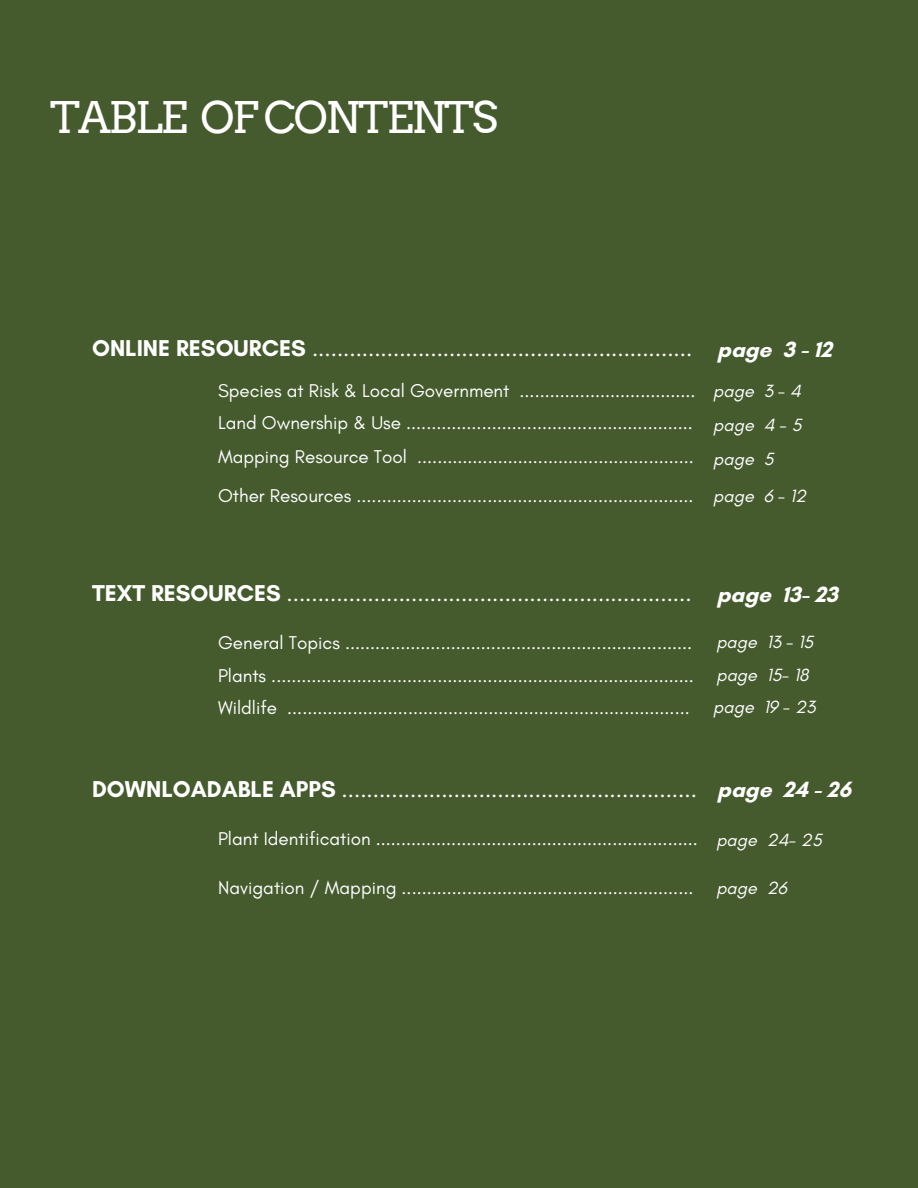
<style>
.page{position:relative;width:918px;height:1188px;background:#455b2e}
.page>*{position:absolute;margin:0;border:0;box-sizing:border-box;transform-origin:0 0}
.t1{font:43.65px "Arvo";letter-spacing:-.05em;color:#fff}
.t2{font:23.4px "Glacial Indifference";color:#fff}
.t3{font:700 22.5px "Glacial Indifference";color:#fff}
.t4{font:18.9px "Glacial Indifference";color:#fff}
.t5{font:italic 18px "Glacial Indifference";color:#fff}
.s1{font-weight:700}
</style>
<div class="page">
<p class="t1" style="left:50px;top:91px;width:450px">TABLE OF CONTENTS</p>
<p class="t2" style="left:92px;top:334px;width:602px"><span class="s1">ONLINE RESOURCES</span> .............................................................</p>
<p class="t3" style="left:717px;top:336px;width:116px">page 3 - 12</p>
<p class="t4" style="left:218px;top:379px;width:479px">Species at Risk &amp; Local Government ...................................</p>
<p class="t5" style="left:713px;top:380px;width:89px">page 3 - 4</p>
<p class="t5" style="left:713px;top:414px;width:90px">page 4 - 5</p>
<p class="t5" style="left:713px;top:448px;width:62px">page 5</p>
<p class="t4" style="left:218px;top:411px;width:476px">Land Ownership &amp; Use .........................................................</p>
<p class="t4" style="left:218px;top:445px;width:477px">Mapping Resource Tool .......................................................</p>
<p class="t4" style="left:218px;top:484px;width:477px">Other Resources ...................................................................</p>
<p class="t5" style="left:713px;top:485px;width:94px">page 6 - 12</p>
<p class="t2" style="left:92px;top:579px;width:601px"><span class="s1">TEXT RESOURCES</span> .................................................................</p>
<p class="t3" style="left:717px;top:580px;width:123px">page 13- 23</p>
<p class="t4" style="left:218px;top:631px;width:476px">General Topics .....................................................................</p>
<p class="t4" style="left:218px;top:664px;width:477px">Plants ....................................................................................</p>
<p class="t4" style="left:218px;top:696px;width:473px">Wildlife ................................................................................</p>
<p class="t5" style="left:716px;top:631px;width:99px">page 13 - 15</p>
<p class="t5" style="left:716px;top:664px;width:94px">page 15- 18</p>
<p class="t5" style="left:713px;top:696px;width:104px">page 19 - 23</p>
<p class="t2" style="left:92px;top:774px;width:606px"><span class="s1">DOWNLOADABLE APPS</span> .........................................................</p>
<p class="t3" style="left:717px;top:775px;width:136px">page 24 - 26</p>
<p class="t4" style="left:218px;top:827px;width:481px">Plant Identification ................................................................</p>
<p class="t4" style="left:218px;top:876px;width:477px">Navigation / Mapping ..........................................................</p>
<p class="t5" style="left:716px;top:877px;width:72px">page 26</p>
<p class="t5" style="left:716px;top:828px;width:107px">page 24- 25</p>
</div>
